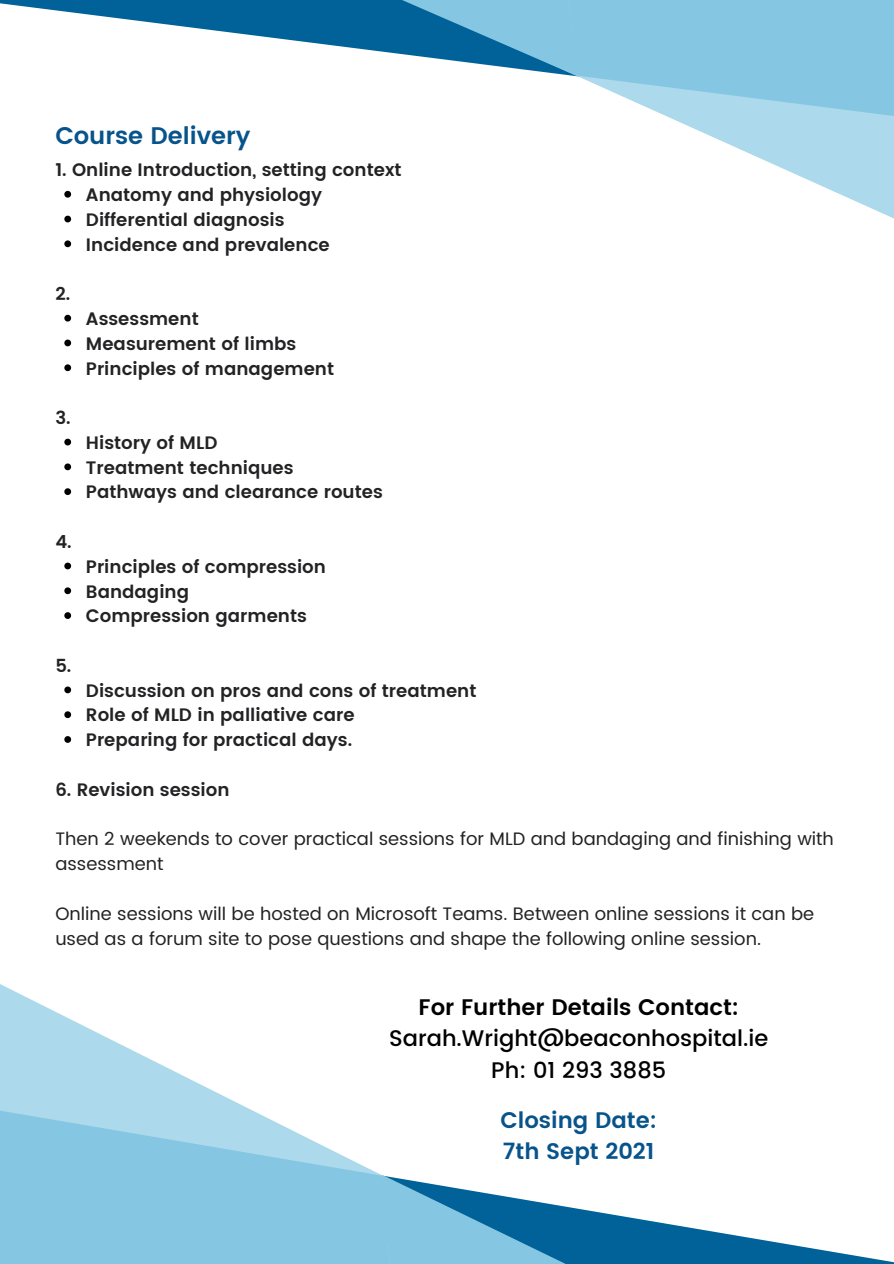
<style>
.page{position:relative;width:894px;height:1264px;background:#fff}
.page>*{position:absolute;margin:0;border:0;box-sizing:border-box;transform-origin:0 0}
.t1{font:600 24px "Poppins";color:#07538b}
.t2{font:500 22.5px "Poppins";color:#000}
.t3{font:600 22.5px "Poppins";color:#000}
.t4{font:600 22.5px "Poppins";color:#07538b}
.t5{font:600 18px "Poppins";color:#232224}
.t6{font:18px/24.8px "Poppins";color:#232224}
</style>
<div class="page">
<svg style="left:731px;top:145px;width:162px;height:73px"></svg>
<svg style="left:577px;top:76px;width:316px;height:69px;fill:#add9ed"></svg>
<svg style="left:46px;top:0;width:531px;height:77px"></svg>
<svg style="left:298px;top:0;width:595px;height:76px;background:#75b7d5"></svg>
<svg style="left:64px;top:191px;width:7px;height:7px"></svg>
<svg style="left:64px;top:216px;width:7px;height:6px"></svg>
<svg style="left:64px;top:240px;width:7px;height:7px"></svg>
<svg style="left:64px;top:315px;width:7px;height:6px"></svg>
<svg style="left:64px;top:339px;width:7px;height:7px"></svg>
<svg style="left:64px;top:364px;width:7px;height:7px"></svg>
<svg style="left:64px;top:438px;width:7px;height:7px"></svg>
<svg style="left:64px;top:463px;width:7px;height:7px"></svg>
<svg style="left:64px;top:488px;width:7px;height:7px"></svg>
<svg style="left:64px;top:562px;width:7px;height:7px"></svg>
<svg style="left:64px;top:587px;width:7px;height:7px"></svg>
<svg style="left:64px;top:612px;width:7px;height:7px"></svg>
<svg style="left:64px;top:686px;width:7px;height:7px"></svg>
<svg style="left:64px;top:711px;width:7px;height:6px"></svg>
<svg style="left:0;top:984px;width:179px;height:90px"></svg>
<svg style="left:0;top:1074px;width:381px;height:101px"></svg>
<svg style="left:674px;top:1225px;width:219px;height:38px;fill:#07669a"></svg>
<svg style="left:0;top:1175px;width:674px;height:88px;background:#7dbcd9"></svg>
<p class="t1" style="left:55px;top:122px;width:197px">Course Delivery</p>
<p class="t5" style="left:86px;top:184px;width:237px">Anatomy and physiology</p>
<p class="t5" style="left:86px;top:209px;width:200px">Differential diagnosis</p>
<p class="t5" style="left:86px;top:234px;width:245px">Incidence and prevalence</p>
<p class="t5" style="left:55px;top:159px;width:347px">1. Online Introduction, setting context</p>
<p class="t5" style="left:55px;top:283px;width:16px">2.</p>
<p class="t5" style="left:55px;top:407px;width:17px">3.</p>
<p class="t5" style="left:55px;top:531px;width:18px">4.</p>
<p class="t5" style="left:55px;top:655px;width:18px">5.</p>
<p class="t5" style="left:86px;top:308px;width:114px">Assessment</p>
<p class="t5" style="left:86px;top:333px;width:212px">Measurement of limbs</p>
<p class="t5" style="left:86px;top:358px;width:249px">Principles of management</p>
<p class="t5" style="left:86px;top:432px;width:133px">History of MLD</p>
<p class="t5" style="left:86px;top:457px;width:209px">Treatment techniques</p>
<p class="t5" style="left:86px;top:481px;width:298px">Pathways and clearance routes</p>
<p class="t5" style="left:86px;top:556px;width:241px">Principles of compression</p>
<p class="t5" style="left:86px;top:581px;width:105px">Bandaging</p>
<p class="t5" style="left:86px;top:605px;width:222px">Compression garments</p>
<p class="t5" style="left:86px;top:680px;width:392px">Discussion on pros and cons of treatment</p>
<p class="t5" style="left:86px;top:704px;width:270px">Role of MLD in palliative care</p>
<p class="t5" style="left:86px;top:729px;width:267px">Preparing for practical days.</p>
<p class="t5" style="left:55px;top:779px;width:176px">6. Revision session</p>
<p class="t6" style="left:55px;top:826px;width:779px">Then 2 weekends to cover practical sessions for MLD and bandaging and finishing with assessment</p>
<p class="t6" style="left:55px;top:901px;width:760px">Online sessions will be hosted on Microsoft Teams. Between online sessions it can be used as a forum site to pose questions and shape the following online session.</p>
<p class="t3" style="left:418px;top:993px;width:322px">For Further Details Contact:</p>
<p class="t2" style="left:389px;top:1025px;width:380px">Sarah.Wright@beaconhospital.ie</p>
<p class="t2" style="left:491px;top:1056px;width:176px">Ph: 01 293 3885</p>
<p class="t4" style="left:500px;top:1106px;width:158px">Closing Date:</p>
<p class="t4" style="left:502px;top:1138px;width:153px">7th Sept 2021</p>
</div>
